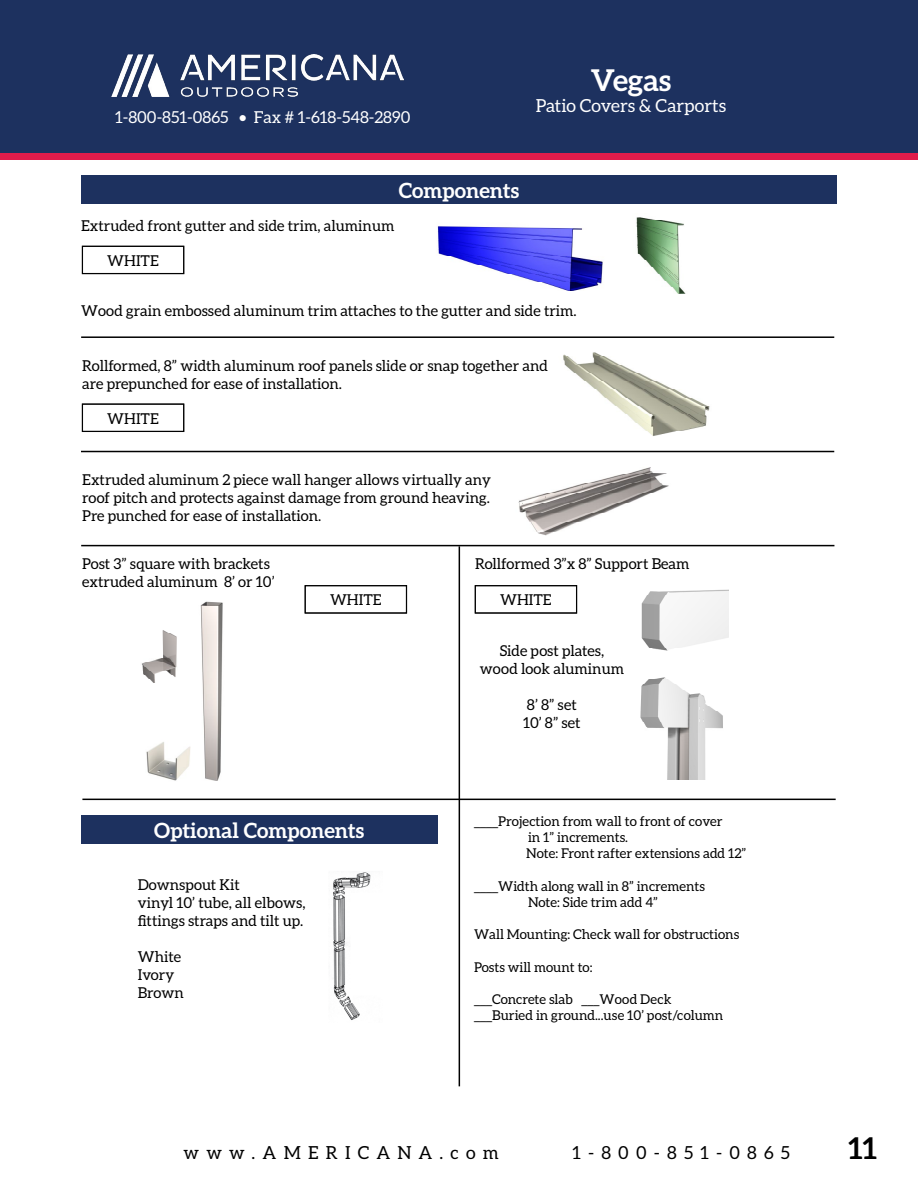
<style>
.page{position:relative;width:918px;height:1188px;background:#fff}
.page>*{position:absolute;margin:0;border:0;box-sizing:border-box;transform-origin:0 0}
.t1{font:700 30px "Aleo";color:#fff}
.t2{font:700 30px "Aleo";color:#000}
.t3{font:700 21px "Aleo";color:#fff}
.t4{font:18px "Aleo";letter-spacing:.4em;color:#000}
.t5{font:18px "Aleo";color:#fff}
.t6{font:16.5px "Aleo";color:#fff}
.t7{font:15px/18px "Aleo";color:#000}
.t8{font:13.5px/16.2px "Aleo";color:#000}
.s1{font-family:"Open Sans"}
</style>
<div class="page">
<div style="left:0;top:0;width:918px;height:157px;background:#1d315f"></div>
<div style="left:0;top:153px;width:918px;height:7px;background:#e11c4b"></div>
<img style="left:112px;top:55px;width:292px;height:41px">
<img style="left:437px;top:226px;width:166px;height:65px">
<hr style="left:459px;top:546px;width:1px;height:540px;background:#000">
<hr style="left:81px;top:336px;width:753px;height:2px;background:#000">
<hr style="left:81px;top:545px;width:753px;height:1px;background:#000">
<img style="left:641px;top:589px;width:87px;height:62px">
<img style="left:640px;top:677px;width:83px;height:103px">
<img style="left:636px;top:217px;width:50px;height:77px">
<hr style="left:81px;top:451px;width:753px;height:1px;background:#000">
<hr style="left:82px;top:799px;width:754px;height:1px;background:#000">
<div style="left:81px;top:175px;width:756px;height:29px;background:#1d315f"></div>
<div style="left:82px;top:246px;width:102px;height:28px;border:1px solid #000"></div>
<img style="left:563px;top:352px;width:147px;height:84px">
<svg style="left:82px;top:431px;width:102px;height:1px"></svg>
<div style="left:82px;top:404px;width:102px;height:27px;border:1px solid #000"></div>
<img style="left:518px;top:467px;width:151px;height:69px">
<div style="left:81px;top:815px;width:356px;height:28px;background:#1d315f"></div>
<img style="left:333px;top:872px;width:38px;height:148px">
<img style="left:200px;top:601px;width:23px;height:180px">
<img style="left:141px;top:630px;width:36px;height:53px">
<img style="left:146px;top:742px;width:44px;height:39px">
<svg style="left:305px;top:585px;width:102px;height:28px"></svg>
<svg style="left:475px;top:585px;width:102px;height:1px"></svg>
<p class="t6" style="left:115px;top:108px;width:297px">1-800-851-0865 • Fax # 1-618-548-2890</p>
<h1 class="t1" style="left:591px;top:62px;width:82px">Vegas</h1>
<p class="t5" style="left:536px;top:95px;width:192px">Patio Covers &amp; Carports</p>
<h2 class="t3" style="left:399px;top:178px;width:122px">Components</h2>
<p class="t7" style="left:81px;top:217px;width:315px">Extruded front gutter and side trim, aluminum</p>
<p class="t7" style="left:107px;top:251px;width:53px">WHITE</p>
<p class="t7" style="left:81px;top:301px;width:497px">Wood grain embossed aluminum trim attaches to the gutter and side trim.</p>
<p class="t7" style="left:82px;top:356px;width:467px">Rollformed, 8” width aluminum roof panels slide or snap together and are prepunched for ease of installation.</p>
<p class="t7" style="left:107px;top:409px;width:53px">WHITE</p>
<p class="t7" style="left:82px;top:471px;width:410px;text-align:justify">Extruded aluminum 2 piece wall hanger allows virtually any roof pitch and protects against damage from ground heaving.<br>Pre punched for ease of installation.</p>
<p class="t7" style="left:82px;top:554px;width:194px">Post 3” square with brackets extruded aluminum 8’ or 10’</p>
<p class="t7" style="left:475px;top:554px;width:216px">Rollformed 3”x 8” Support Beam</p>
<p class="t7" style="left:330px;top:591px;width:53px">WHITE</p>
<p class="t7" style="left:500px;top:591px;width:53px">WHITE</p>
<p class="t7" style="left:480px;top:641px;width:146px;text-align:center">Side post plates, wood look aluminum</p>
<p class="t7" style="left:523px;top:695px;width:59px">8’ 8” set<br>10’ 8” set</p>
<h2 class="t3" style="left:154px;top:818px;width:212px">Optional Components</h2>
<p class="t7" style="left:138px;top:875px;width:169px">Downspout Kit<br>vinyl 10’ tube, all elbows, fittings straps and tilt up.</p>
<p class="t7" style="left:138px;top:947px;width:47px">White<br>Ivory<br>Brown</p>
<p class="t8" style="left:526px;top:813px;width:221px;text-indent:-52px"><span class="s1">____</span>Projection from wall to front of cover<br>in 1” increments.<br>Note: Front rafter extensions add 12”</p>
<p class="t8" style="left:474px;top:878px;width:232px;text-align:center"><span class="s1">____</span>Width along wall in 8” increments<br>Note: Side trim add 4”</p>
<p class="t8" style="left:474px;top:926px;width:267px">Wall Mounting: Check wall for obstructions</p>
<p class="t8" style="left:474px;top:959px;width:120px">Posts will mount to:</p>
<p class="t8" style="left:474px;top:991px;width:251px"><span class="s1">___</span>Concrete slab <span class="s1">___</span>Wood Deck <span class="s1">___</span>Buried in ground...use 10’ post/column</p>
<p class="t4" style="left:184px;top:1142px;width:317px">www.AMERICANA.com</p>
<p class="t4" style="left:573px;top:1142px;width:219px">1-800-851-0865</p>
<h1 class="t2" style="left:848px;top:1131px;width:30px">11</h1>
</div>
